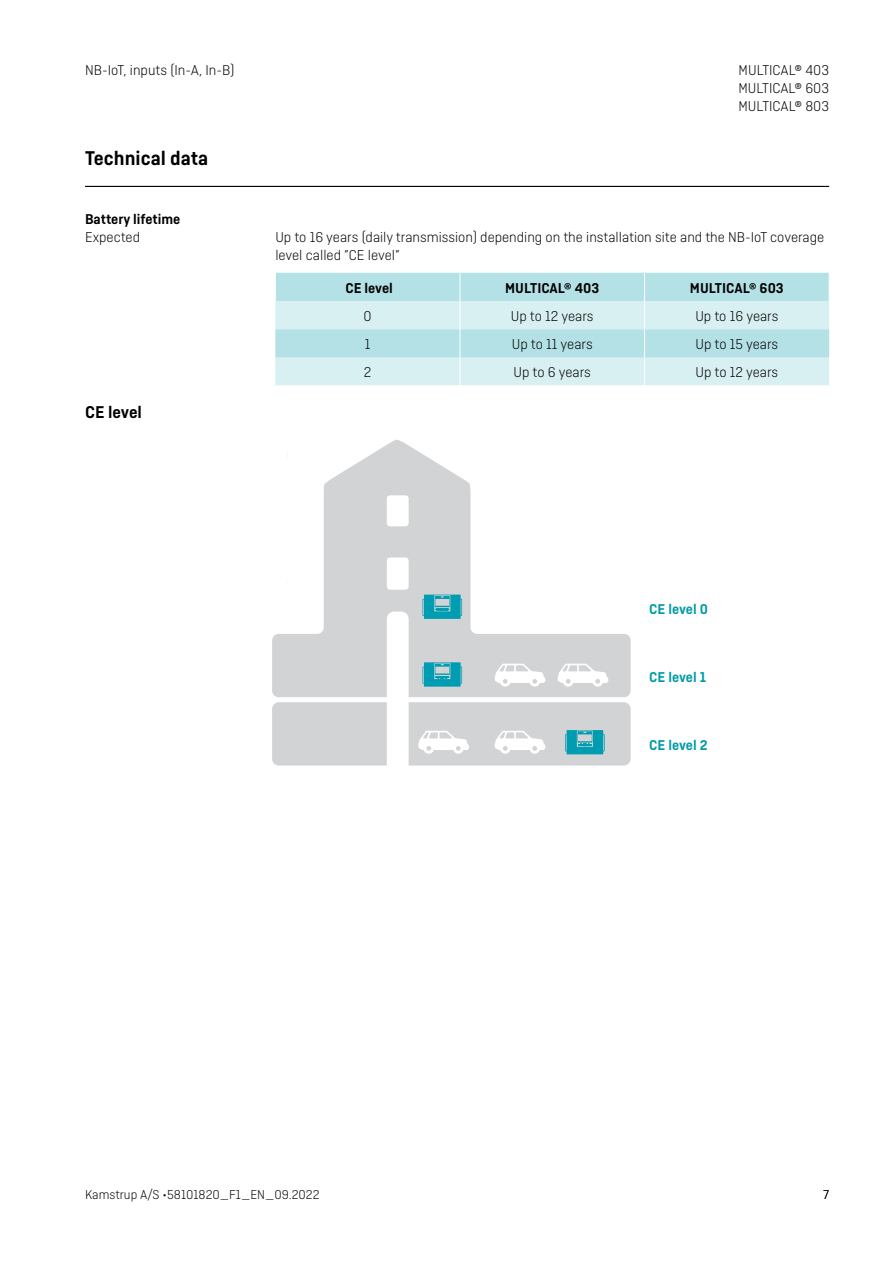
<style>
.page{position:relative;width:893px;height:1263px;background:#fff}
.page>*{position:absolute;margin:0;border:0;box-sizing:border-box;transform-origin:0 0}
.t1{font:600 21px "Ciutadella";color:#000}
.t2{font:600 18px "Ciutadella";color:#000}
.t3{font:700 17.1px "Calibri";color:#009db2}
.t4{font:300 15px/18px "Ciutadella";color:#000;text-align:justify}
.t5{font:600 15px "Ciutadella";color:#000}
.t6{font:600 15px "Ciutadella";color:#009ba7}
.t7{font:300 13.5px "Ciutadella";color:#000}
</style>
<div class="page">
<hr style="left:85px;top:186px;width:744px;height:1px;background:#000">
<svg style="left:275px;top:273px;width:555px;height:112px;background:#c6e8eb"></svg>
<svg style="left:272px;top:439px;width:359px;height:258px"></svg>
<div style="left:272px;top:702px;width:359px;height:63px;background:#d1d3d4;border-radius:7px"></div>
<svg style="left:387px;top:611px;width:22px;height:155px"></svg>
<div style="left:387px;top:495px;width:22px;height:31px;background:#fff;border-radius:3px"></div>
<div style="left:387px;top:557px;width:22px;height:33px;background:#fff;border-radius:3px"></div>
<svg style="left:558px;top:664px;width:50px;height:23px"></svg>
<svg style="left:495px;top:664px;width:51px;height:23px"></svg>
<svg style="left:495px;top:731px;width:51px;height:23px"></svg>
<svg style="left:418px;top:731px;width:51px;height:23px"></svg>
<svg style="left:565px;top:730px;width:40px;height:24px"></svg>
<svg style="left:422px;top:595px;width:40px;height:24px"></svg>
<svg style="left:422px;top:662px;width:40px;height:25px"></svg>
<p class="t4" style="left:85px;top:61px;width:151px">NB-IoT, inputs (In-A, In-B)</p>
<p class="t4" style="left:738px;top:61px;width:92px">MULTICAL® 403<br>MULTICAL® 603<br>MULTICAL® 803</p>
<h1 class="t1" style="left:85px;top:146px;width:125px">Technical data</h1>
<p class="t5" style="left:85px;top:211px;width:97px">Battery lifetime</p>
<p class="t4" style="left:85px;top:228px;width:57px">Expected</p>
<p class="t4" style="left:275px;top:228px;width:550px">Up to 16 years (daily transmission) depending on the installation site and the NB-IoT coverage level called ”CE level”</p>
<p class="t5" style="left:345px;top:279px;width:49px">CE level</p>
<p class="t5" style="left:505px;top:279px;width:96px">MULTICAL® 403</p>
<p class="t5" style="left:690px;top:279px;width:95px">MULTICAL® 603</p>
<p class="t4" style="left:364px;top:307px;width:10px">0</p>
<p class="t4" style="left:511px;top:307px;width:84px">Up to 12 years</p>
<p class="t4" style="left:695px;top:307px;width:85px">Up to 16 years</p>
<p class="t4" style="left:365px;top:335px;width:7px">1</p>
<p class="t4" style="left:512px;top:335px;width:82px">Up to 11 years</p>
<p class="t4" style="left:695px;top:335px;width:84px">Up to 15 years</p>
<p class="t4" style="left:364px;top:363px;width:9px">2</p>
<p class="t4" style="left:514px;top:363px;width:79px">Up to 6 years</p>
<p class="t4" style="left:695px;top:363px;width:84px">Up to 12 years</p>
<p class="t2" style="left:85px;top:402px;width:59px">CE level</p>
<p class="t3" style="left:652px;top:593px;width:69px">CE level 0</p>
<p class="t6" style="left:649px;top:601px;width:60px">CE level 0</p>
<p class="t3" style="left:652px;top:661px;width:69px">CE level 1</p>
<p class="t6" style="left:649px;top:669px;width:58px">CE level 1</p>
<p class="t3" style="left:652px;top:728px;width:69px">CE level 2</p>
<p class="t6" style="left:649px;top:737px;width:60px">CE level 2</p>
<p class="t7" style="left:85px;top:1187px;width:236px">Kamstrup A/S •58101820_F1_EN_09.2022</p>
<p class="t7" style="left:823px;top:1187px;width:7px">7</p>
</div>
